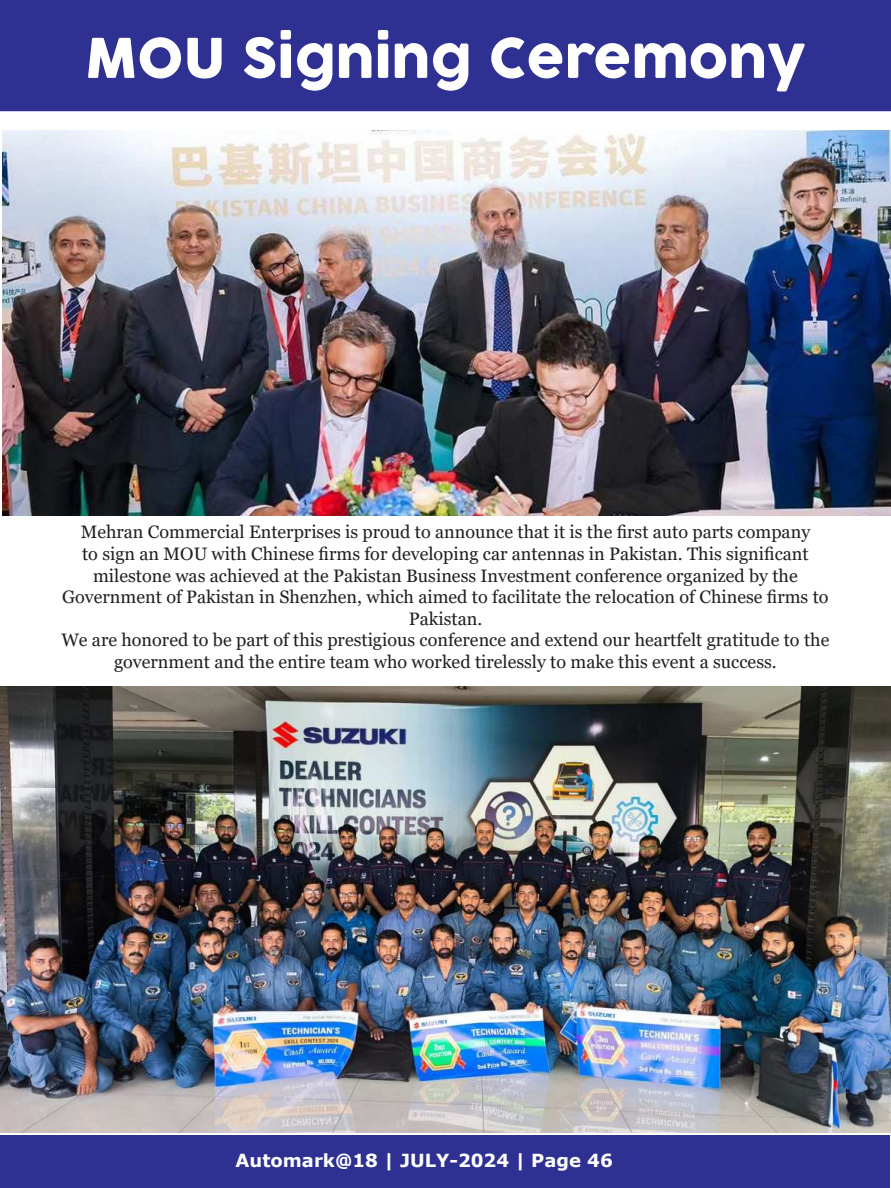
<style>
.page{position:relative;width:891px;height:1188px;background:#fff}
.page>*{position:absolute;margin:0;border:0;box-sizing:border-box;transform-origin:0 0}
.t1{font:54px "COCOGOOSE";color:#fff}
.t2{font:18px/21.6px "Georgia";color:#231f20;text-align:center}
.t3{font:700 18px "Verdana";color:#fff}
</style>
<div class="page">
<div style="left:0;top:1136px;width:890px;height:52px;background:#2e3092"></div>
<img style="left:2px;top:130px;width:889px;height:385px">
<img style="left:0;top:687px;width:891px;height:446px">
<div style="left:0;top:0;width:891px;height:111px;background:#2e3092"></div>
<h1 class="t1" style="left:85px;top:30px;width:722px">MOU Signing Ceremony</h1>
<p class="t2" style="left:61px;top:522px;width:770px">Mehran Commercial Enterprises is proud to announce that it is the 昀椀rst auto parts company<br>to sign an MOU with Chinese 昀椀rms for developing car antennas in Pakistan. This signi昀椀cant milestone was achieved at the Pakistan Business Investment conference organized by the Government of Pakistan in Shenzhen, which aimed to facilitate the relocation of Chinese 昀椀rms to Pakistan.<br>We are honored to be part of this prestigious conference and extend our heartfelt gratitude to the government and the entire team who worked tirelessly to make this event a success.</p>
<p class="t3" style="left:236px;top:1153px;width:379px">Automark@18 | JULY-2024 | Page 46</p>
</div>
